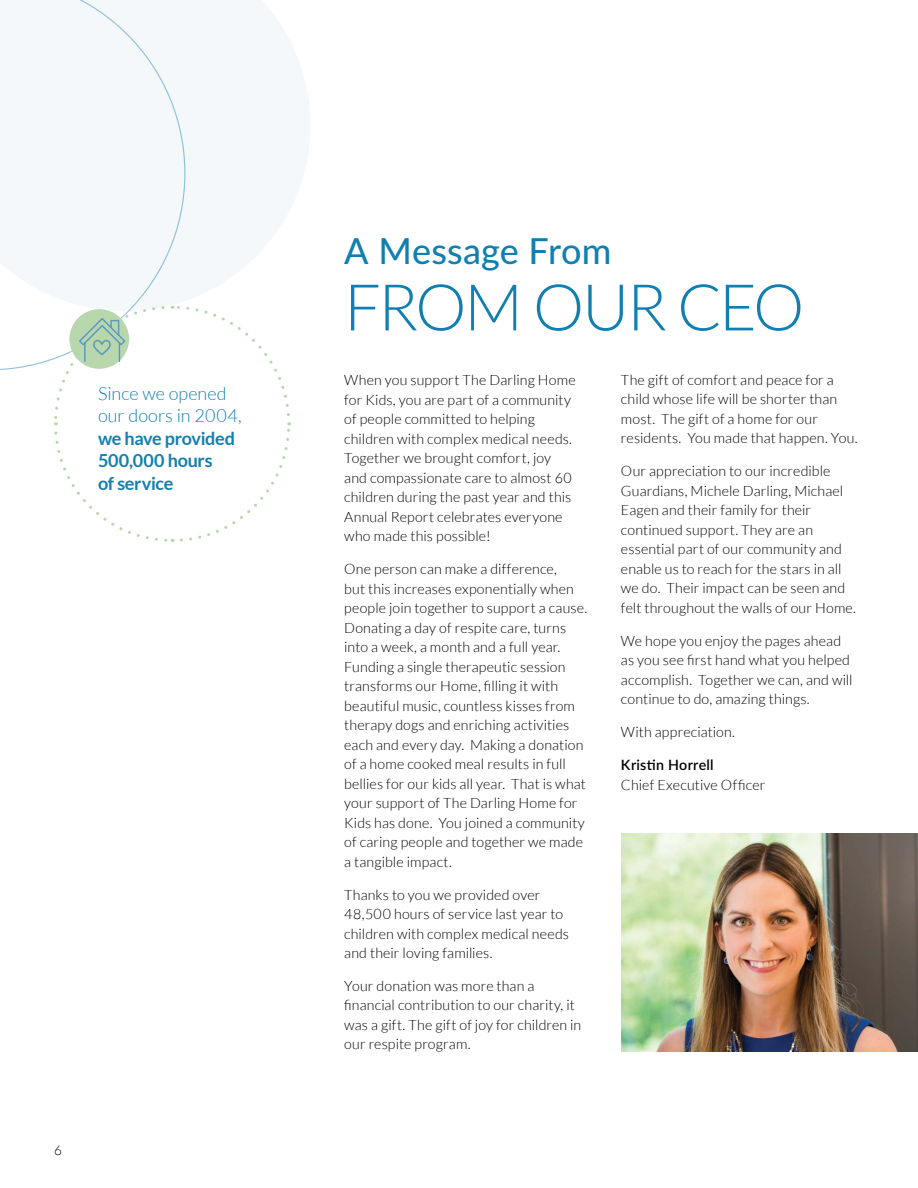
<style>
.page{position:relative;width:918px;height:1188px;background:#fff}
.page>*{position:absolute;margin:0;border:0;box-sizing:border-box;transform-origin:0 0}
.t1{font:300 64.5px "Lato";letter-spacing:-.05em;color:#117fb1}
.t2{font:500 36px "Lato";color:#117fb1}
.t3{font:700 18px/22.5px "Lato";letter-spacing:-.02em;color:#117fb1}
.t4{font:300 18px/22.5px "Lato";color:#117fb1}
.t5{font:300 14.25px/19.5px "Lato";letter-spacing:.01em;color:#000}
.t6{font:600 14.25px "Lato";letter-spacing:.02em;color:#000}
.t7{font:300 13.5px "Lato";color:#000}
</style>
<div class="page">
<img style="left:621px;top:834px;width:297px;height:218px">
<svg style="left:0;top:0;width:185px;height:370px"></svg>
<svg style="left:52px;top:304px;width:239px;height:238px"></svg>
<p class="t4" style="left:98px;top:382px;width:145px">Since we opened our doors in 2004,</p>
<p class="t3" style="left:98px;top:427px;width:138px">we have provided<br>500,000 hours<br>of service</p>
<p class="t7" style="left:54px;top:1143px;width:9px">6</p>
<h2 class="t2" style="left:344px;top:225px;width:269px">A Message From</h2>
<h1 class="t1" style="left:344px;top:273px;width:462px">FROM OUR CEO</h1>
<p class="t5" style="left:344px;top:370px;width:233px">When you support The Darling Home for Kids, you are part of a community of people committed to helping children with complex medical needs.<br>Together we brought comfort, joy and compassionate care to almost 60 children during the past year and this Annual Report celebrates everyone who made this possible!</p>
<p class="t5" style="left:344px;top:559px;width:244px">One person can make a difference,<br>but this increases exponentially when people join together to support a cause.<br>Donating a day of respite care, turns into a week, a month and a full year.<br>Funding a single therapeutic session transforms our Home, filling it with beautiful music, countless kisses from therapy dogs and enriching activities each and every day. Making a donation of a home cooked meal results in full bellies for our kids all year. That is what your support of The Darling Home for Kids has done. You joined a community of caring people and together we made a tangible impact.</p>
<p class="t5" style="left:344px;top:885px;width:226px">Thanks to you we provided over<br>48,500 hours of service last year to children with complex medical needs and their loving families.</p>
<p class="t5" style="left:344px;top:976px;width:239px">Your donation was more than a financial contribution to our charity, it was a gift. The gift of joy for children in our respite program.</p>
<p class="t5" style="left:621px;top:370px;width:238px">The gift of comfort and peace for a child whose life will be shorter than most. The gift of a home for our residents. You made that happen. You.</p>
<p class="t5" style="left:621px;top:462px;width:237px">Our appreciation to our incredible Guardians, Michele Darling, Michael Eagen and their family for their continued support. They are an essential part of our community and enable us to reach for the stars in all we do. Their impact can be seen and felt throughout the walls of our Home.</p>
<p class="t5" style="left:621px;top:631px;width:233px">We hope you enjoy the pages ahead as you see first hand what you helped accomplish. Together we can, and will continue to do, amazing things.</p>
<p class="t5" style="left:621px;top:723px;width:116px">With appreciation.</p>
<p class="t6" style="left:621px;top:755px;width:94px">Kristin Horrell</p>
<p class="t5" style="left:621px;top:775px;width:146px">Chief Executive Officer</p>
</div>
